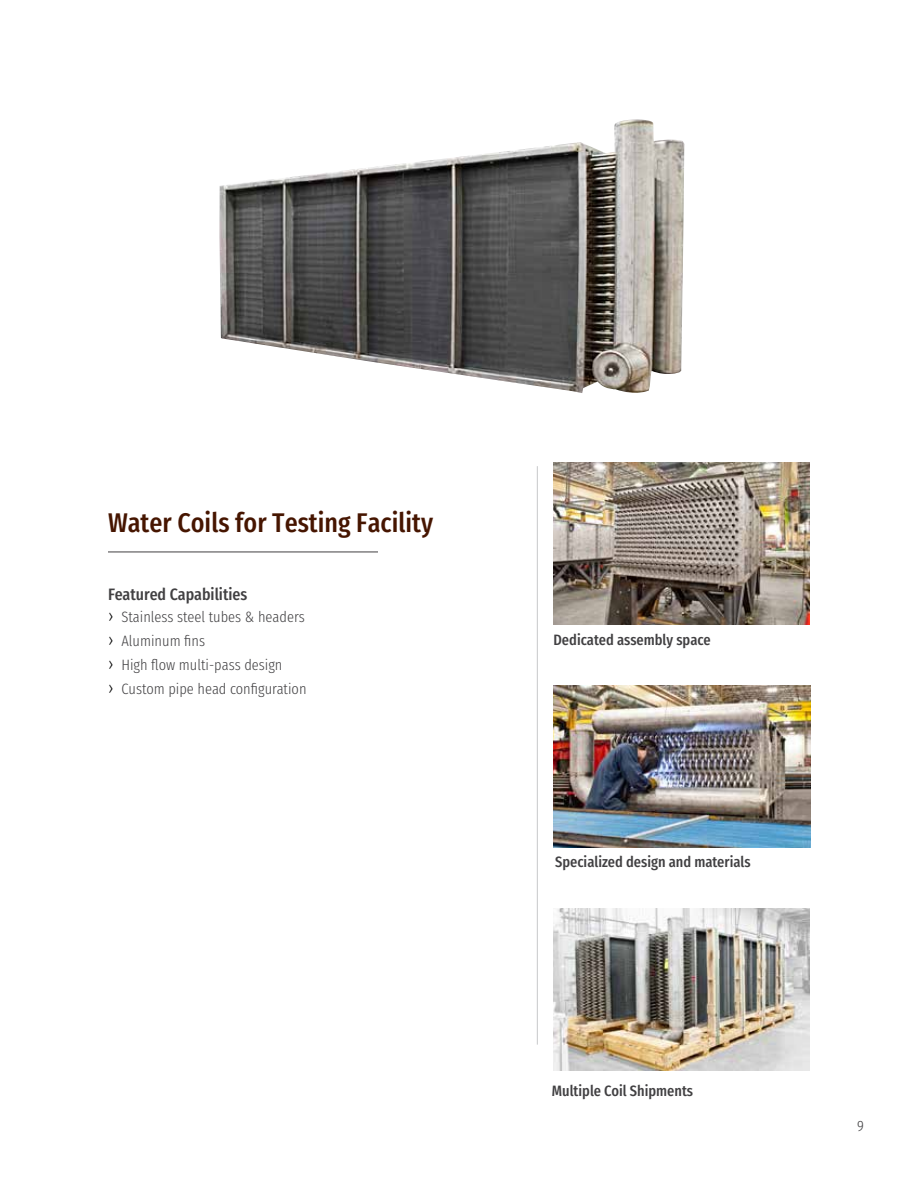
<style>
.page{position:relative;width:918px;height:1188px;background:#fff}
.page>*{position:absolute;margin:0;border:0;box-sizing:border-box;transform-origin:0 0}
.t1{font:500 27px "Fira Sans Condensed";color:#461500}
.t2{font:500 16.5px "Fira Sans Condensed";color:#414042}
.t3{font:300 15px/24px "Fira Sans Condensed";color:#414042}
.t4{font:500 15px "Fira Sans Condensed";color:#414042}
.s1{font-size:18px;color:#000}
</style>
<div class="page">
<img style="left:554px;top:686px;width:256px;height:162px">
<img style="left:554px;top:463px;width:256px;height:162px">
<img style="left:554px;top:909px;width:256px;height:162px">
<img style="left:220px;top:119px;width:464px;height:274px">
<hr style="left:108px;top:552px;width:270px;height:1px;background:#414042">
<hr style="left:537px;top:466px;width:1px;height:579px;background:#c7c8ca">
<h1 class="t1" style="left:108px;top:498px;width:327px">Water Coils for Testing Facility</h1>
<p class="t2" style="left:108px;top:579px;width:141px">Featured Capabilities</p>
<p class="t3" style="left:108px;top:603px;width:200px"><span class="s1">›</span> Stainless steel tubes &amp; headers <span class="s1">›</span> Aluminum fins<br><span class="s1">›</span> High flow multi-pass design<br><span class="s1">›</span> Custom pipe head configuration</p>
<p class="t4" style="left:554px;top:626px;width:159px">Dedicated assembly space</p>
<p class="t4" style="left:555px;top:849px;width:197px">Specialized design and materials</p>
<p class="t4" style="left:552px;top:1077px;width:143px">Multiple Coil Shipments</p>
<p class="t3" style="left:857px;top:1112px;width:8px">9</p>
</div>
